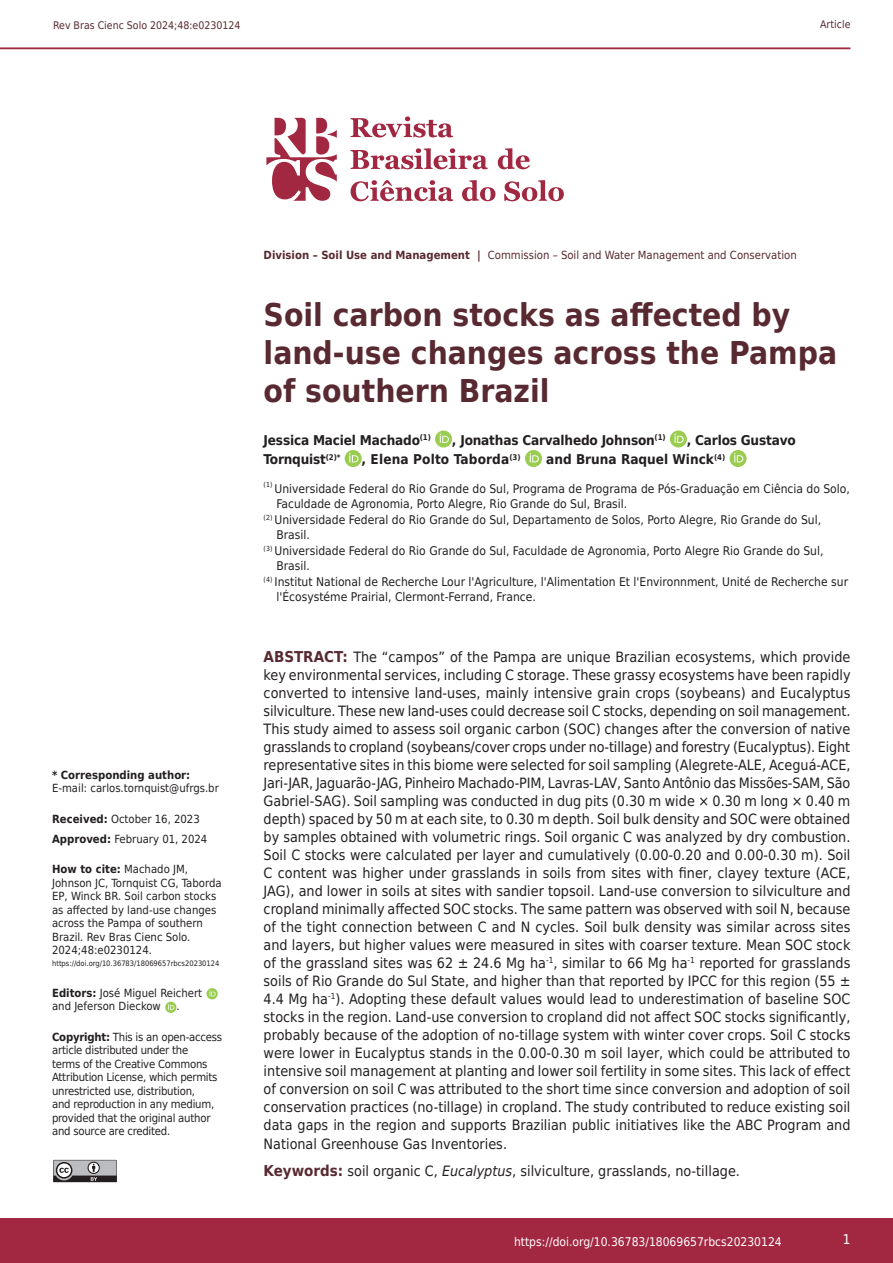
<style>
.page{position:relative;width:893px;height:1263px;background:#fff}
.page>*{position:absolute;margin:0;border:0;box-sizing:border-box;transform-origin:0 0}
.Título_1_-_Principal{font:700 31.5px/37.8px "DejaVu Sans Condensed";color:#582931}
.Resumo_Texto{font:14.25px/18px "DejaVu Sans Condensed";color:#231f20;text-align:justify}
.Resumo_Descritores{font:14.25px "DejaVu Sans Condensed";color:#231f20}
.Autores{font:700 13.5px "DejaVu Sans Condensed";letter-spacing:-.015em;color:#231f20}
.Autores-2{font:700 13.5px "DejaVu Sans Condensed";letter-spacing:.01em;color:#231f20}
.t1{font:13.5px "DejaVu Sans Condensed";color:#fff}
.Afiliação{font:12px/14.4px "DejaVu Sans Condensed";color:#231f20}
.t2{font:12px "DejaVu Sans Condensed";color:#fff}
.Correspondência{font:11.25px/13.5px "DejaVu Sans Condensed";color:#231f20}
.Correspondência-2{font:11.25px/13.5px "DejaVu Sans Condensed";letter-spacing:-.02em;color:#231f20}
.Correspondência-3{font:11.25px "DejaVu Sans Condensed";color:#582931}
.t3{font:10.5px "DejaVu Sans Condensed";color:#582931}
.Correspondência-4{font:7.5px "DejaVu Sans Condensed";color:#231f20}
.Afiliação-2{font:6.9px "DejaVu Sans Condensed";color:#231f20}
.s1{font-weight:700}
.s2{font-weight:700;font-size:15px;color:#582931}
.s3{font-style:italic}
</style>
<div class="page">
<hr style="left:0;top:47px;width:850px;height:2px;background:#a22842">
<svg style="left:53px;top:1160px;width:64px;height:22px"></svg>
<div style="left:0;top:1218px;width:893px;height:45px;background:#a22842"></div>
<svg style="left:206px;top:988px;width:12px;height:11px"></svg>
<svg style="left:209px;top:990px;width:7px;height:6px"></svg>
<div style="left:165px;top:1002px;width:11px;height:11px;background:#9acc51;border-radius:50%"></div>
<svg style="left:168px;top:1004px;width:6px;height:6px"></svg>
<svg style="left:435px;top:430px;width:17px;height:17px"></svg>
<svg style="left:440px;top:434px;width:9px;height:9px"></svg>
<div style="left:670px;top:430px;width:17px;height:17px;background:#9acc51;border-radius:50%"></div>
<svg style="left:674px;top:434px;width:10px;height:9px"></svg>
<svg style="left:345px;top:450px;width:17px;height:17px"></svg>
<svg style="left:349px;top:453px;width:9px;height:9px"></svg>
<svg style="left:525px;top:450px;width:17px;height:17px"></svg>
<svg style="left:530px;top:453px;width:9px;height:9px"></svg>
<svg style="left:730px;top:450px;width:17px;height:17px"></svg>
<svg style="left:734px;top:453px;width:9px;height:9px"></svg>
<svg style="left:266px;top:116px;width:298px;height:86px"></svg>
<p class="t3" style="left:53px;top:17px;width:189px">Rev Bras Cienc Solo 2024;48:e0230124</p>
<p class="t3" style="left:820px;top:16px;width:32px">Article</p>
<p class="Correspondência-3" style="left:264px;top:246px;width:535px"><span class="s1">Division – Soil Use and Management |</span> Commission – Soil and Water Management and Conservation</p>
<p class="Correspondência" style="left:52px;top:768px;width:168px"><span class="s1">* Corresponding author:<br></span>E-mail: carlos.tornquist@ufrgs.br</p>
<p class="Correspondência" style="left:52px;top:812px;width:149px"><span class="s1">Received:</span> October 16, 2023</p>
<p class="Correspondência" style="left:52px;top:832px;width:157px"><span class="s1">Approved:</span> February 01, 2024</p>
<p class="Correspondência" style="left:52px;top:862px;width:171px"><span class="s1">How to cite:</span> Machado JM,<br>Johnson JC, Tornquist CG, Taborda<br>EP, Winck BR. Soil carbon stocks as affected by land-use changes across the Pampa of southern<br>Brazil. Rev Bras Cienc Solo.<br>2024;48:e0230124.</p>
<p class="Correspondência-4" style="left:52px;top:958px;width:169px">https://doi.org/10.36783/18069657rbcs20230124</p>
<p class="Correspondência" style="left:52px;top:986px;width:152px"><span class="s1">Editors:</span> José Miguel Reichert and Jeferson Dieckow</p>
<p class="Correspondência-2" style="left:176px;top:999px;width:5px">.</p>
<p class="Correspondência-2" style="left:52px;top:1030px;width:172px"><span class="s1">Copyright:</span> This is an open-access article distributed under the<br>terms of the Creative Commons<br>Attribution License, which permits unrestricted use, distribution,<br>and reproduction in any medium, provided that the original author and source are credited.</p>
<p class="Título_1_-_Principal" style="left:264px;top:295px;width:575px">Soil carbon stocks as affected by land-use changes across the Pampa of southern Brazil</p>
<p class="Autores" style="left:264px;top:429px;width:169px">Jessica Maciel Machado<sup>(1)</sup></p>
<p class="Autores" style="left:452px;top:429px;width:215px">, Jonathas Carvalhedo Johnson<sup>(1)</sup></p>
<p class="Autores" style="left:687px;top:429px;width:110px">, Carlos Gustavo</p>
<p class="Autores" style="left:264px;top:448px;width:78px">Tornquist<sup>(2)*</sup></p>
<p class="Autores-2" style="left:362px;top:448px;width:161px">, Elena Polto Taborda<sup>(3)</sup></p>
<p class="Autores" style="left:546px;top:448px;width:181px">and Bruna Raquel Winck<sup>(4)</sup></p>
<p class="Afiliação-2" style="left:264px;top:479px;width:10px">(1)</p>
<p class="Afiliação" style="left:274px;top:482px;width:577px">Universidade Federal do Rio Grande do Sul, Programa de Programa de Pós-Graduação em Ciência do Solo,<br>Faculdade de Agronomia, Porto Alegre, Rio Grande do Sul, Brasil.</p>
<p class="Afiliação" style="left:276px;top:513px;width:546px;text-indent:-13px"><sup>(2)</sup> Universidade Federal do Rio Grande do Sul, Departamento de Solos, Porto Alegre, Rio Grande do Sul,<br>Brasil.</p>
<p class="Afiliação" style="left:276px;top:544px;width:549px;text-indent:-13px"><sup>(3)</sup> Universidade Federal do Rio Grande do Sul, Faculdade de Agronomia, Porto Alegre Rio Grande do Sul,<br>Brasil.</p>
<p class="Afiliação" style="left:276px;top:574px;width:573px;text-indent:-13px"><sup>(4)</sup> Institut National de Recherche Lour l'Agriculture, l'Alimentation Et l'Environnment, Unité de Recherche sur l'Écosystéme Prairial, Clermont-Ferrand, France.</p>
<p class="Resumo_Texto" style="left:264px;top:647px;width:588px"><span class="s2">ABSTRACT:</span> The “campos” of the Pampa are unique Brazilian ecosystems, which provide key environmental services, including C storage. These grassy ecosystems have been rapidly converted to intensive land-uses, mainly intensive grain crops (soybeans) and Eucalyptus silviculture. These new land-uses could decrease soil C stocks, depending on soil management.<br>This study aimed to assess soil organic carbon (SOC) changes after the conversion of native grasslands to cropland (soybeans/cover crops under no-tillage) and forestry (Eucalyptus). Eight representative sites in this biome were selected for soil sampling (Alegrete-ALE, Aceguá-ACE, Jari-JAR, Jaguarão-JAG, Pinheiro Machado-PIM, Lavras-LAV, Santo Antônio das Missões-SAM, São Gabriel-SAG). Soil sampling was conducted in dug pits (0.30 m wide × 0.30 m long × 0.40 m depth) spaced by 50 m at each site, to 0.30 m depth. Soil bulk density and SOC were obtained by samples obtained with volumetric rings. Soil organic C was analyzed by dry combustion.<br>Soil C stocks were calculated per layer and cumulatively (0.00-0.20 and 0.00-0.30 m). Soil C content was higher under grasslands in soils from sites with finer, clayey texture (ACE, JAG), and lower in soils at sites with sandier topsoil. Land-use conversion to silviculture and cropland minimally affected SOC stocks. The same pattern was observed with soil N, because of the tight connection between C and N cycles. Soil bulk density was similar across sites and layers, but higher values were measured in sites with coarser texture. Mean SOC stock of the grassland sites was 62 ± 24.6 Mg ha<sup>-1</sup>, similar to 66 Mg ha<sup>-1</sup> reported for grasslands soils of Rio Grande do Sul State, and higher than that reported by IPCC for this region (55 ± 4.4 Mg ha<sup>-1</sup>). Adopting these default values would lead to underestimation of baseline SOC stocks in the region. Land-use conversion to cropland did not affect SOC stocks significantly, probably because of the adoption of no-tillage system with winter cover crops. Soil C stocks were lower in Eucalyptus stands in the 0.00-0.30 m soil layer, which could be attributed to intensive soil management at planting and lower soil fertility in some sites. This lack of effect of conversion on soil C was attributed to the short time since conversion and adoption of soil conservation practices (no-tillage) in cropland. The study contributed to reduce existing soil data gaps in the region and supports Brazilian public initiatives like the ABC Program and National Greenhouse Gas Inventories.</p>
<p class="Resumo_Descritores" style="left:264px;top:1159px;width:478px"><span class="s2">Keywords:</span> soil organic C, <span class="s3">Eucalyptus</span>, silviculture, grasslands, no-tillage.</p>
<p class="t2" style="left:514px;top:1231px;width:269px">https://doi.org/10.36783/18069657rbcs20230124</p>
<p class="t1" style="left:843px;top:1228px;width:9px">1</p>
</div>
